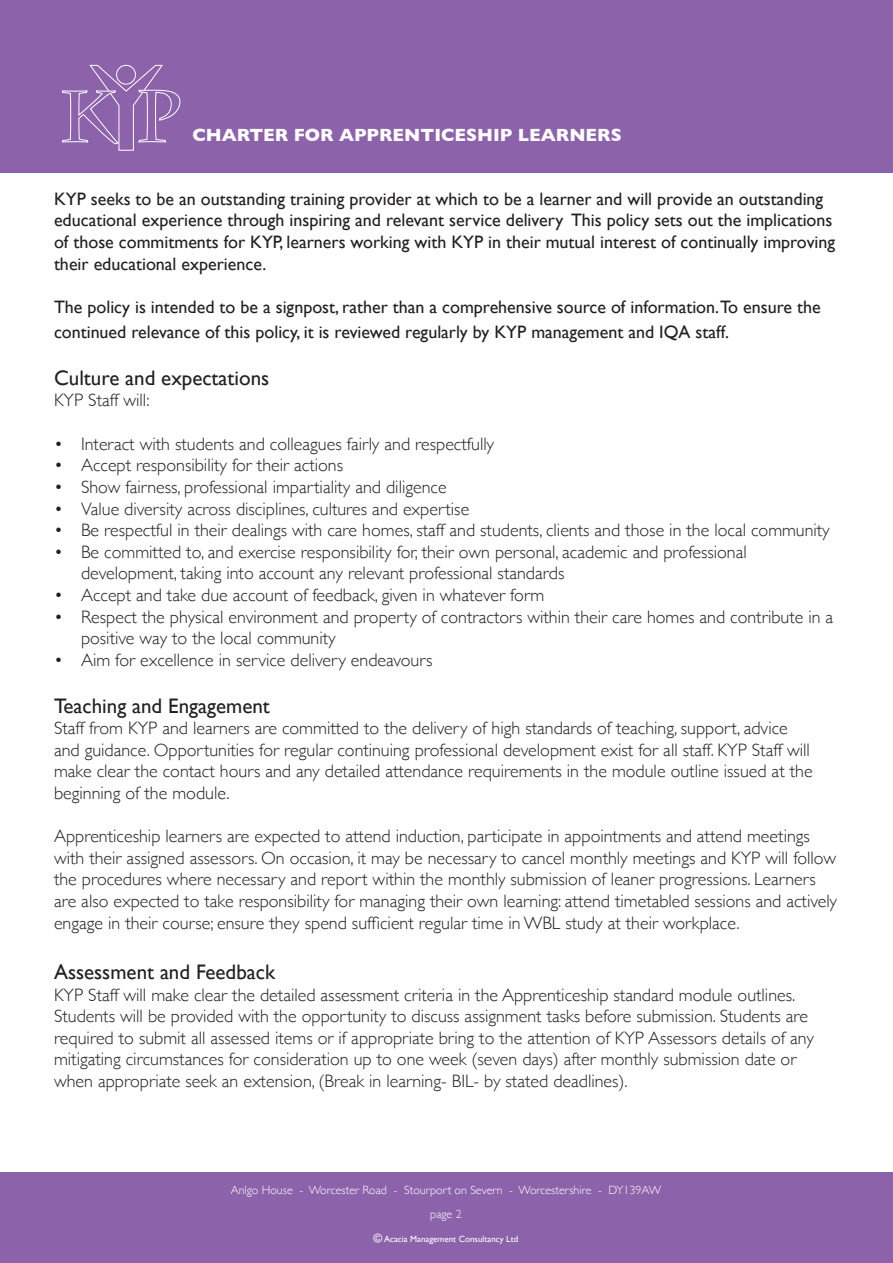
<style>
.page{position:relative;width:893px;height:1263px;background:#fff}
.page>*{position:absolute;margin:0;border:0;box-sizing:border-box;transform-origin:0 0}
.t1{font:21px "Gill Sans";color:#231f20}
.t2{font:300 18px/21.6px "Gill Sans";color:#231f20}
.t3{font:18px/21.6px "Gill Sans";color:#231f20}
.t4{font:700 18px "Gill Sans";color:#fff}
.t5{font:300 12px "Gill Sans";color:#fff}
.t6{font:9px "Gill Sans";color:#fff}
.s1{font-size:12px}
</style>
<div class="page">
<div style="left:0;top:1172px;width:893px;height:91px;background:#8c62aa"></div>
<div style="left:0;top:0;width:893px;height:172px;background:#8c62aa"></div>
<svg style="left:62px;top:65px;width:119px;height:86px"></svg>
<p class="t4" style="left:192px;top:121px;width:431px">CHARTER FOR APPRENTICESHIP LEARNERS</p>
<p class="t3" style="left:54px;top:188px;width:783px">KYP seeks to be an outstanding training provider at which to be a learner and will provide an outstanding educational experience through inspiring and relevant service delivery This policy sets out the implications of those commitments for KYP, learners working with KYP in their mutual interest of continually improving their educational experience.</p>
<p class="t3" style="left:54px;top:294px;width:768px;line-height:25.2px">The policy is intended to be a signpost, rather than a comprehensive source of information.To ensure the continued relevance of this policy, it is reviewed regularly by KYP management and IQA staff.</p>
<p class="t1" style="left:54px;top:365px;width:217px">Culture and expectations</p>
<p class="t2" style="left:54px;top:389px;width:97px">KYP Staff will:</p>
<p class="t2" style="left:54px;top:432px;width:442px">• Interact with students and colleagues fairly and respectfully</p>
<p class="t2" style="left:54px;top:454px;width:291px">• Accept responsibility for their actions</p>
<p class="t2" style="left:54px;top:475px;width:394px">• Show fairness, professional impartiality and diligence</p>
<p class="t2" style="left:54px;top:497px;width:417px">• Value diversity across disciplines, cultures and expertise</p>
<p class="t2" style="left:54px;top:519px;width:777px">• Be respectful in their dealings with care homes, staff and students, clients and those in the local community</p>
<p class="t2" style="left:81px;top:540px;width:667px;text-indent:-27px">• Be committed to, and exercise responsibility for, their own personal, academic and professional development, taking into account any relevant professional standards</p>
<p class="t2" style="left:54px;top:583px;width:492px">• Accept and take due account of feedback, given in whatever form</p>
<p class="t2" style="left:81px;top:605px;width:754px;text-indent:-27px">• Respect the physical environment and property of contractors within their care homes and contribute in a positive way to the local community</p>
<p class="t2" style="left:54px;top:648px;width:380px">• Aim for excellence in service delivery endeavours</p>
<p class="t1" style="left:54px;top:693px;width:217px">Teaching and Engagement</p>
<p class="t2" style="left:54px;top:717px;width:760px">Staff from KYP and learners are committed to the delivery of high standards of teaching, support, advice and guidance. Opportunities for regular continuing professional development exist for all staff. KYP Staff will make clear the contact hours and any detailed attendance requirements in the module outline issued at the beginning of the module.</p>
<p class="t2" style="left:54px;top:825px;width:785px">Apprenticeship learners are expected to attend induction, participate in appointments and attend meetings with their assigned assessors. On occasion, it may be necessary to cancel monthly meetings and KYP will follow the procedures where necessary and report within the monthly submission of leaner progressions. Learners are also expected to take responsibility for managing their own learning: attend timetabled sessions and actively engage in their course; ensure they spend sufficient regular time in WBL study at their workplace.</p>
<p class="t1" style="left:54px;top:959px;width:223px">Assessment and Feedback</p>
<p class="t2" style="left:54px;top:983px;width:761px">KYP Staff will make clear the detailed assessment criteria in the Apprenticeship standard module outlines.<br>Students will be provided with the opportunity to discuss assignment tasks before submission. Students are required to submit all assessed items or if appropriate bring to the attention of KYP Assessors details of any mitigating circumstances for consideration up to one week (seven days) after monthly submission date or when appropriate seek an extension, (Break in learning- BIL- by stated deadlines).</p>
<p class="t5" style="left:231px;top:1180px;width:432px">Anlgo House - Worcester Road - Stourport on Severn - Worcestershire - DY139AW</p>
<p class="t5" style="left:430px;top:1204px;width:33px">page 2</p>
<p class="t6" style="left:374px;top:1233px;width:146px"><span class="s1">©</span> Acacia Management Consultancy Ltd</p>
</div>
